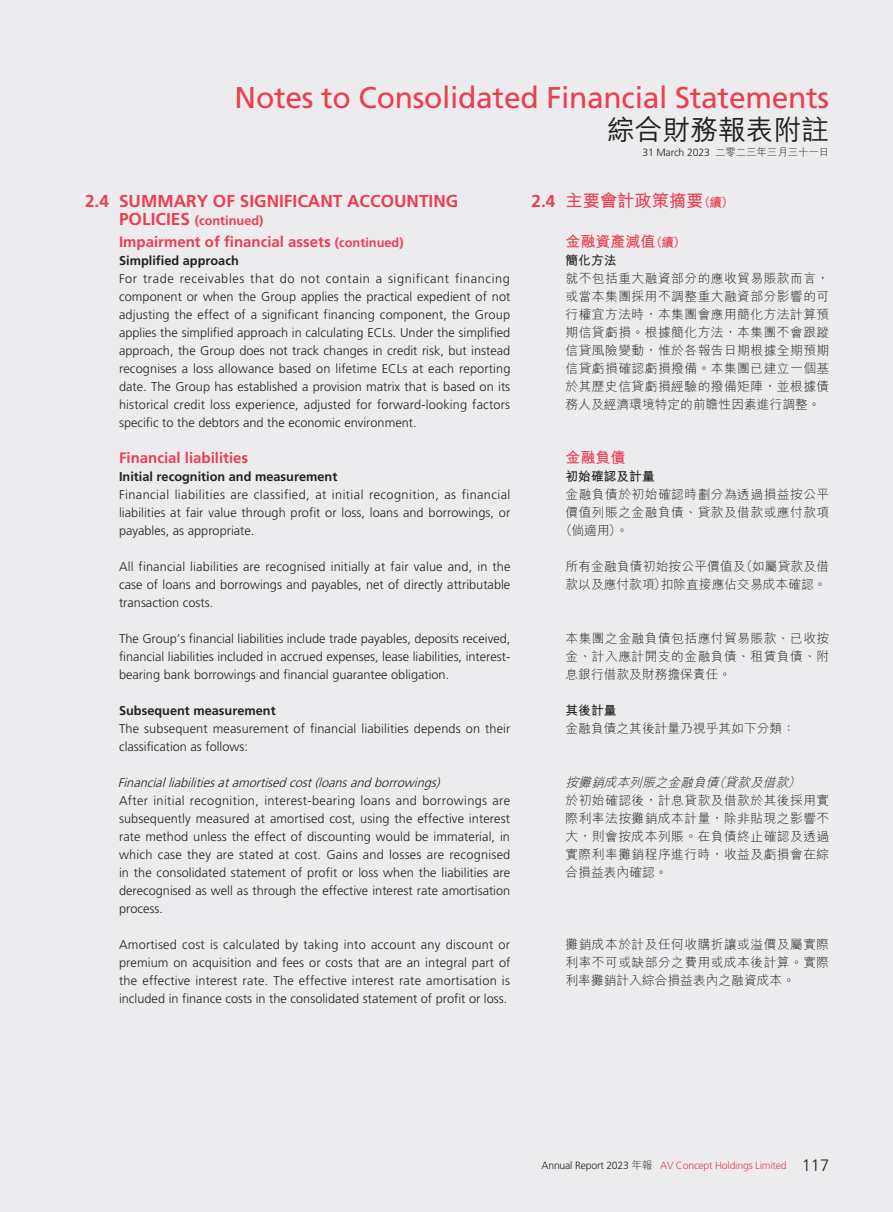
<style>
.page{position:relative;width:893px;height:1212px;background:#ececee}
.page>*{position:absolute;margin:0;border:0;box-sizing:border-box;transform-origin:0 0}
.t1{font:30px "Frutiger LT Std";letter-spacing:-.01em;color:#eb3e51}
.t2{font:500 27.75px "M Hei HK";color:#231f20}
.t3{font:700 17.25px "Frutiger LT Std";color:#eb3e51}
.t4{font:700 17.25px "M Hei HK";color:#eb3e51}
.t5{font:700 15px "Frutiger LT Std";color:#eb3e51}
.t6{font:700 15px "M Hei HK";color:#eb3e51}
.t7{font:300 12.75px/18px "Frutiger LT Std";color:#231f20;text-align:justify}
.t8{font:300 12.75px/18px "M Hei HK";letter-spacing:.035em;color:#231f20;text-align:justify}
.t9{font:700 12.75px "Frutiger LT Std";color:#231f20}
.t10{font:italic 300 12.75px "Frutiger LT Std";color:#231f20}
.t11{font:300 12.75px/18px "M Hei HK";letter-spacing:.01em;color:#231f20}
.t12{font:italic 300 12.75px "M Hei HK";color:#231f20}
.t13{font:700 12.75px "Frutiger LT Std";color:#eb3e51}
.t14{font:300 12.75px "M Hei HK";color:#231f20}
.t15{font:700 12.75px "M Hei HK";color:#231f20}
.t16{font:300 10.5px "Frutiger LT Std";letter-spacing:-.02em;color:#eb3e51}
.t17{font:300 10.5px "Frutiger LT Std";letter-spacing:-.015em;color:#231f20}
.s1{font-family:"M Hei HK"}
.s2{font-family:"Frutiger LT Std"}
.s3{font-size:12.75px}
.s4{font-size:17.25px}
.s5{color:#231f20}
.s6{font-family:"M Hei HK";color:#231f20}
.s7{font-size:16.5px;color:#231f20}
</style>
<div class="page">
<h1 class="t1" style="left:235px;top:80px;width:596px">Notes to Consolidated Financial Statements</h1>
<h2 class="t2" style="left:607px;top:110px;width:223px">綜合財務報表附註</h2>
<p class="t17" style="left:642px;top:146px;width:188px">31 March 2023 <span class="s1">二零二三年三月三十一日</span></p>
<h3 class="t4" style="left:531px;top:188px;width:204px"><span class="s2">2.4</span> 主要會計政策摘要<span class="s3">（續）</span></h3>
<p class="t6" style="left:566px;top:231px;width:122px">金融資產減值<span class="s3">（續）</span></p>
<p class="t15" style="left:566px;top:251px;width:52px">簡化方法</p>
<p class="t8" style="left:566px;top:269px;width:265px">就不包括重大融資部分的應收貿易賬款而言，或當本集團採用不調整重大融資部分影響的可行權宜方法時，本集團會應用簡化方法計算預期信貸虧損。根據簡化方法，本集團不會跟蹤信貸風險變動，惟於各報告日期根據全期預期信貸虧損確認虧損撥備。本集團已建立一個基於其歷史信貸虧損經驗的撥備矩陣，並根據債務人及經濟環境特定的前瞻性因素進行調整。</p>
<p class="t6" style="left:566px;top:447px;width:61px">金融負債</p>
<p class="t15" style="left:566px;top:467px;width:91px">初始確認及計量</p>
<p class="t8" style="left:566px;top:485px;width:265px">金融負債於初始確認時劃分為透過損益按公平</p>
<p class="t8" style="left:566px;top:503px;width:265px">價值列賬之金融負債、貸款及借款或應付款項</p>
<p class="t8" style="left:560px;top:521px;width:70px">（倘適用）。</p>
<p class="t11" style="left:566px;top:557px;width:265px">所有金融負債初始按公平價值及（如屬貸款及借款以及應付款項）扣除直接應佔交易成本確認。</p>
<h3 class="t3" style="left:85px;top:191px;width:375px">2.4 SUMMARY OF SIGNIFICANT ACCOUNTING</h3>
<p class="t13" style="left:119px;top:213px;width:146px"><span class="s4">POLICIES</span> (continued)</p>
<p class="t5" style="left:119px;top:233px;width:286px">Impairment of financial assets <span class="s3">(continued)</span></p>
<p class="t9" style="left:119px;top:253px;width:121px">Simplified approach</p>
<p class="t7" style="left:119px;top:270px;width:393px">For trade receivables that do not contain a significant financing component or when the Group applies the practical expedient of not adjusting the effect of a significant financing component, the Group applies the simplified approach in calculating ECLs. Under the simplified approach, the Group does not track changes in credit risk, but instead recognises a loss allowance based on lifetime ECLs at each reporting date. The Group has established a provision matrix that is based on its historical credit loss experience, adjusted for forward-looking factors specific to the debtors and the economic environment.</p>
<p class="t5" style="left:119px;top:449px;width:131px">Financial liabilities</p>
<p class="t9" style="left:119px;top:469px;width:220px">Initial recognition and measurement</p>
<p class="t7" style="left:119px;top:486px;width:393px">Financial liabilities are classified, at initial recognition, as financial liabilities at fair value through profit or loss, loans and borrowings, or payables, as appropriate.</p>
<p class="t7" style="left:119px;top:558px;width:393px">All financial liabilities are recognised initially at fair value and, in the case of loans and borrowings and payables, net of directly attributable transaction costs.</p>
<p class="t7" style="left:119px;top:630px;width:393px">The Group’s financial liabilities include trade payables, deposits received, financial liabilities included in accrued expenses, lease liabilities, interest&shy;bearing bank borrowings and financial guarantee obligation.</p>
<p class="t9" style="left:119px;top:703px;width:158px">Subsequent measurement</p>
<p class="t7" style="left:119px;top:720px;width:393px">The subsequent measurement of financial liabilities depends on their classification as follows:</p>
<p class="t10" style="left:118px;top:775px;width:327px">Financialliabilitiesatamortisedcost(loansandborrowings)</p>
<p class="t7" style="left:119px;top:792px;width:393px">After initial recognition, interest-bearing loans and borrowings are subsequently measured at amortised cost, using the effective interest rate method unless the effect of discounting would be immaterial, in which case they are stated at cost. Gains and losses are recognised in the consolidated statement of profit or loss when the liabilities are derecognised as well as through the effective interest rate amortisation process.</p>
<p class="t7" style="left:119px;top:936px;width:393px">Amortised cost is calculated by taking into account any discount or premium on acquisition and fees or costs that are an integral part of the effective interest rate. The effective interest rate amortisation is included in finance costs in the consolidated statement of profit or loss.</p>
<p class="t8" style="left:566px;top:629px;width:265px">本集團之金融負債包括應付貿易賬款、已收按金、計入應計開支的金融負債、租賃負債、附息銀行借款及財務擔保責任。</p>
<p class="t15" style="left:566px;top:701px;width:52px">其後計量</p>
<p class="t14" style="left:566px;top:719px;width:231px">金融負債之其後計量乃視乎其如下分類：</p>
<p class="t12" style="left:566px;top:773px;width:240px">按攤銷成本列賬之金融負債（貸款及借款）</p>
<p class="t8" style="left:566px;top:791px;width:265px">於初始確認後，計息貸款及借款於其後採用實際利率法按攤銷成本計量，除非貼現之影響不大，則會按成本列賬。在負債終止確認及透過實際利率攤銷程序進行時，收益及虧損會在綜合損益表內確認。</p>
<p class="t8" style="left:566px;top:935px;width:265px">攤銷成本於計及任何收購折讓或溢價及屬實際利率不可或缺部分之費用或成本後計算。實際利率攤銷計入綜合損益表內之融資成本。</p>
<p class="t16" style="left:542px;top:1159px;width:289px"><span class="s5">Annual Report 2023</span> <span class="s6">年報</span> AV Concept Holdings Limited <span class="s7">117</span></p>
</div>
